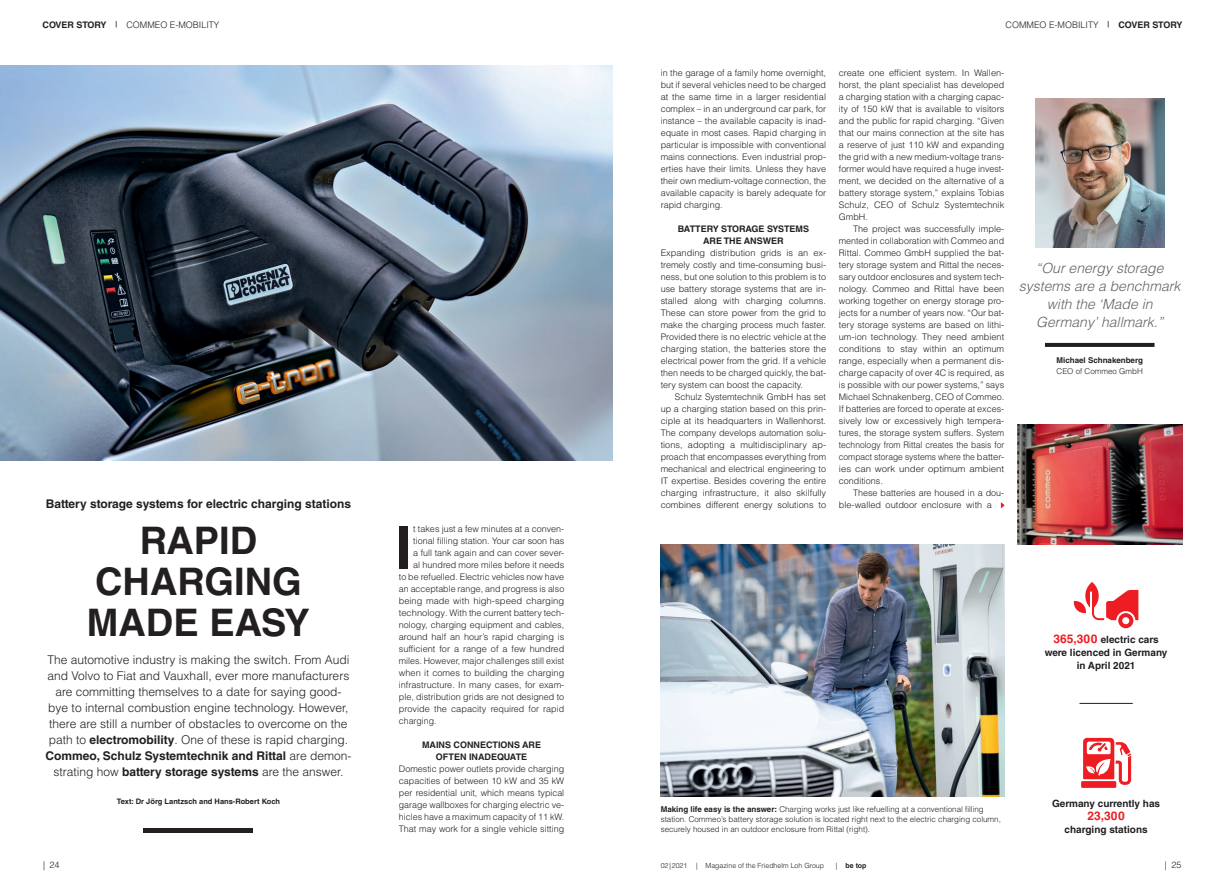
<style>
.page{position:relative;width:1225px;height:893px;background:#fff}
.page>*{position:absolute;margin:0;border:0;box-sizing:border-box;transform-origin:0 0}
._04_Fliesstext_Initi{font:700 59.1px "Helvetica LT Std";color:#231f20}
._01_Headline{font:700 38px/41px "Helvetica LT Std";color:#231f20;text-align:center}
._08_Zitat{font:italic 300 14px/18px "Helvetica LT Std";color:#636366;text-align:center}
._02_Vorspann{font:300 12px/16px "Helvetica LT Std";color:#231f20;text-align:center}
._00_Topline{font:700 12px "Helvetica LT Std";color:#231f20}
.Infokasten_Fließtext{font:700 12px "Helvetica LT Std";color:#ee1d23}
.Infokasten_Fließtext-2{font:700 10px/13px "Helvetica LT Std";color:#231f20;text-align:center}
._06_Fliesstext_Einzu{font:300 9px/12px "Helvetica LT Std";color:#231f20;text-align:justify}
._05_Fliesstext_Einzu{font:300 9px/12px "Helvetica LT Std";color:#231f20;text-align:justify}
._04_Fliesstext_Initi-2{font:300 9px "Helvetica LT Std";color:#231f20}
._07_Zwischentitel{font:700 9px/12px "Helvetica LT Std";color:#231f20;text-align:center}
._04_Fliesstext_Initi-3{font:300 9px "Helvetica LT Std";color:#231f20;scale:1.04 1}
._10_Bildunterschrift{font:300 8px/10px "Helvetica LT Std";color:#231f20}
._08_Zitatgeber_Funkt{font:700 8px "Helvetica LT Std";color:#231f20}
._08_Zitatgeber_Funkt-2{font:300 8px "Helvetica LT Std";color:#231f20}
._03_Name_Autor{font:700 7.5px "Helvetica LT Std";color:#231f20}
.t1{font:300 7px "Helvetica LT Std";color:#231f20}
.t2{font:700 7px "Helvetica LT Std";color:#231f20}
.s1{font-weight:700}
.s2{font-size:12px;color:#ee1d23}
.s3{font-weight:300}
</style>
<div class="page">
<svg style="left:1045px;top:343px;width:109px;height:4px"></svg>
<hr style="left:144px;top:828px;width:109px;height:4px;background:#231f20">
<svg style="left:1081px;top:738px;width:50px;height:50px"></svg>
<hr style="left:1079px;top:703px;width:53px;height:1px;background:#231f20">
<svg style="left:1073px;top:582px;width:65px;height:46px"></svg>
<svg style="left:1001px;top:502px;width:3px;height:6px"></svg>
<img style="left:1035px;top:98px;width:129px;height:150px">
<img style="left:660px;top:544px;width:344px;height:252px">
<img style="left:0;top:65px;width:612px;height:395px">
<img style="left:1017px;top:424px;width:165px;height:120px">
<p class="_06_Fliesstext_Einzu" style="left:43px;top:18px;width:178px"><span class="s1">COVER STORY</span> <sup>|</sup> COMMEO E-MOBILITY</p>
<p class="_00_Topline" style="left:46px;top:496px;width:307px">Battery storage systems for electric charging stations</p>
<p class="_01_Headline" style="left:87px;top:520px;width:225px">RAPID<br>CHARGING<br>MADE EASY</p>
<p class="_04_Fliesstext_Initi" style="left:395px;top:511px;width:18px">I</p>
<p class="_04_Fliesstext_Initi-2" style="left:413px;top:524px;width:152px">t takes just a few minutes at a conven-</p>
<p class="_04_Fliesstext_Initi-2" style="left:413px;top:536px;width:152px">tional filling station. Your car soon has</p>
<p class="_04_Fliesstext_Initi-2" style="left:413px;top:548px;width:152px">a full tank again and can cover sever-</p>
<p class="_04_Fliesstext_Initi-2" style="left:413px;top:560px;width:152px">al hundred more miles before it needs</p>
<p class="_04_Fliesstext_Initi-2" style="left:399px;top:572px;width:167px">to be refuelled. Electric vehicles now have</p>
<p class="_04_Fliesstext_Initi-2" style="left:399px;top:584px;width:167px">an acceptable range, and progress is also</p>
<p class="_04_Fliesstext_Initi-2" style="left:399px;top:596px;width:167px">being made with high-speed charging</p>
<p class="_04_Fliesstext_Initi-3" style="left:399px;top:608px;width:160px">technology. With the current battery tech-</p>
<p class="_04_Fliesstext_Initi-2" style="left:399px;top:620px;width:167px">nology, charging equipment and cables,</p>
<p class="_04_Fliesstext_Initi-2" style="left:399px;top:632px;width:167px">around half an hour’s rapid charging is</p>
<p class="_04_Fliesstext_Initi-2" style="left:399px;top:644px;width:167px">sufficient for a range of a few hundred</p>
<p class="_04_Fliesstext_Initi-2" style="left:399px;top:656px;width:167px">miles. However, major challenges still exist</p>
<p class="_04_Fliesstext_Initi-2" style="left:399px;top:668px;width:167px">when it comes to building the charging</p>
<p class="_04_Fliesstext_Initi-2" style="left:399px;top:680px;width:167px">infrastructure. In many cases, for exam-</p>
<p class="_04_Fliesstext_Initi-2" style="left:399px;top:692px;width:167px">ple, distribution grids are not designed to</p>
<p class="_04_Fliesstext_Initi-2" style="left:399px;top:704px;width:167px">provide the capacity required for rapid</p>
<p class="_04_Fliesstext_Initi-2" style="left:399px;top:716px;width:39px">charging.</p>
<p class="_07_Zwischentitel" style="left:422px;top:739px;width:121px">MAINS CONNECTIONS ARE<br>OFTEN INADEQUATE</p>
<p class="_05_Fliesstext_Einzu" style="left:399px;top:763px;width:167px">Domestic power outlets provide charging capacities of between 10 kW and 35 kW per residential unit, which means typical garage wallboxes for charging electric ve&shy;hicles have a maximum capacity of 11 kW.<br>That may work for a single vehicle sitting</p>
<p class="_02_Vorspann" style="left:45px;top:652px;width:307px">The automotive industry is making the switch. From Audi and Volvo to Fiat and Vauxhall, ever more manufacturers are committing themselves to a date for saying good&shy;bye to internal combustion engine technology. However, there are still a number of obstacles to overcome on the path to <span class="s1">electromobility</span>. One of these is rapid charging.<br><span class="s1">Commeo, Schulz Systemtechnik and Rittal</span> are demon&shy;strating how <span class="s1">battery storage systems</span> are the answer.</p>
<p class="_03_Name_Autor" style="left:117px;top:797px;width:165px">Text: Dr Jörg Lantzsch and Hans-Robert Koch</p>
<p class="_06_Fliesstext_Einzu" style="left:1005px;top:18px;width:178px">COMMEO E-MOBILITY <sup>|</sup> <span class="s1">COVER STORY</span></p>
<p class="_05_Fliesstext_Einzu" style="left:660px;top:67px;width:167px">in the garage of a family home overnight, but if several vehicles need to be charged at the same time in a larger residential complex – in an underground car park, for instance – the available capacity is inad&shy;equate in most cases. Rapid charging in particular is impossible with conventional mains connections. Even industrial prop&shy;erties have their limits. Unless they have their own medium-voltage connection, the available capacity is barely adequate for rapid charging.</p>
<p class="_07_Zwischentitel" style="left:678px;top:223px;width:133px">BATTERY STORAGE SYSTEMS<br>ARE THE ANSWER</p>
<p class="_05_Fliesstext_Einzu" style="left:660px;top:247px;width:167px">Expanding distribution grids is an ex&shy;tremely costly and time-consuming busi&shy;ness, but one solution to this problem is to use battery storage systems that are in&shy;stalled along with charging columns.<br>These can store power from the grid to make the charging process much faster.<br>Provided there is no electric vehicle at the charging station, the batteries store the electrical power from the grid. If a vehicle then needs to be charged quickly, the bat&shy;tery system can boost the capacity.</p>
<p class="_06_Fliesstext_Einzu" style="left:660px;top:391px;width:167px;text-indent:14px">Schulz Systemtechnik GmbH has set up a charging station based on this prin&shy;ciple at its headquarters in Wallenhorst.<br>The company develops automation solu&shy;tions, adopting a multidisciplinary ap&shy;proach that encompasses everything from mechanical and electrical engineering to IT expertise. Besides covering the entire charging infrastructure, it also skilfully combines different energy solutions to</p>
<p class="_06_Fliesstext_Einzu" style="left:839px;top:67px;width:167px">create one efficient system. In Wallen&shy;horst, the plant specialist has developed a charging station with a charging capac&shy;ity of 150 kW that is available to visitors and the public for rapid charging. “Given that our mains connection at the site has a reserve of just 110 kW and expanding the grid with a new medium-voltage trans&shy;former would have required a huge invest&shy;ment, we decided on the alternative of a battery storage system,” explains Tobias Schulz, CEO of Schulz Systemtechnik GmbH.</p>
<p class="_06_Fliesstext_Einzu" style="left:839px;top:223px;width:167px;text-indent:14px">The project was successfully imple&shy;mented in collaboration with Commeo and Rittal. Commeo GmbH supplied the bat&shy;tery storage system and Rittal the neces&shy;sary outdoor enclosures and system tech&shy;nology. Commeo and Rittal have been working together on energy storage pro&shy;jects for a number of years now. “Our bat&shy;tery storage systems are based on lithi&shy;um-ion technology. They need ambient conditions to stay within an optimum range, especially when a permanent dis&shy;charge capacity of over 4C is required, as is possible with our power systems,” says Michael Schnakenberg, CEO of Commeo.<br>If batteries are forced to operate at exces&shy;sively low or excessively high tempera&shy;tures, the storage system suffers. System technology from Rittal creates the basis for compact storage systems where the batter&shy;ies can work under optimum ambient conditions.</p>
<p class="_06_Fliesstext_Einzu" style="left:839px;top:487px;width:167px;text-indent:14px">These batteries are housed in a dou&shy;ble-walled outdoor enclosure with a</p>
<p class="_08_Zitat" style="left:1019px;top:259px;width:163px">“Our energy storage systems are a benchmark with the ‘Made in<br>Germany’ hallmark.”</p>
<p class="_08_Zitatgeber_Funkt" style="left:1056px;top:355px;width:88px">Michael Schnakenberg</p>
<p class="_08_Zitatgeber_Funkt-2" style="left:1056px;top:366px;width:88px">CEO of Commeo GmbH</p>
<p class="Infokasten_Fließtext-2" style="left:1044px;top:633px;width:124px"><span class="s2">365,300</span> electric cars were licenced in Germany in April 2021</p>
<p class="_10_Bildunterschrift" style="left:660px;top:804px;width:342px"><span class="s1">Making life easy is the answer:</span> Charging works just like refuelling at a conventional filling station. Commeo’s battery storage solution is located right next to the electric charging column, securely housed in an outdoor enclosure from Rittal (right).</p>
<p class="Infokasten_Fließtext-2" style="left:1052px;top:796px;width:110px">Germany currently has</p>
<p class="Infokasten_Fließtext" style="left:1087px;top:808px;width:39px">23,300</p>
<p class="Infokasten_Fließtext-2" style="left:1064px;top:822px;width:85px">charging stations</p>
<p class="_06_Fliesstext_Einzu" style="left:43px;top:859px;width:18px">| 24</p>
<p class="t1" style="left:660px;top:861px;width:28px">02|2021</p>
<p class="t1" style="left:696px;top:861px;width:129px">| Magazine of the Friedhelm Loh Group</p>
<p class="t2" style="left:835px;top:862px;width:32px"><span class="s3">|</span> be top</p>
<p class="_06_Fliesstext_Einzu" style="left:1165px;top:859px;width:18px">| 25</p>
</div>
